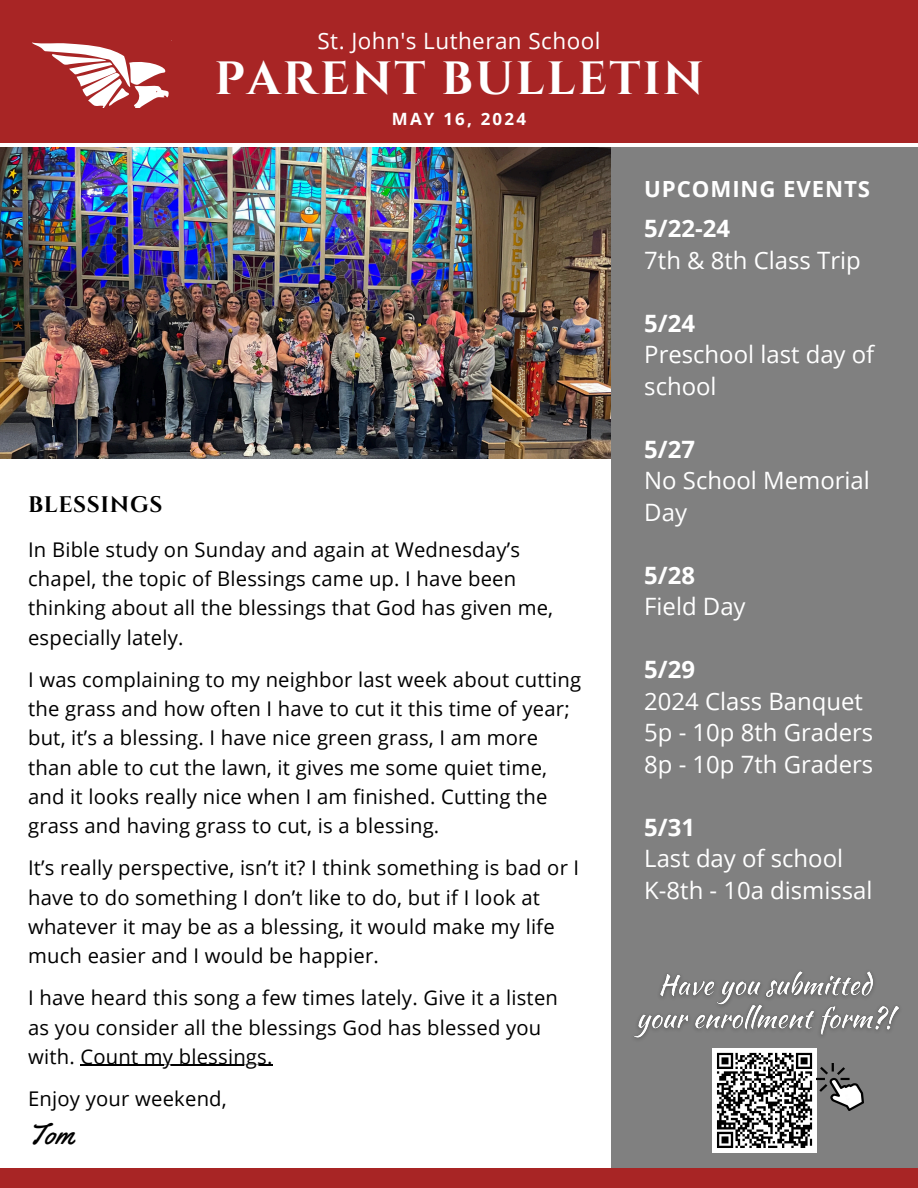
<style>
.page{position:relative;width:918px;height:1188px;background:#fff}
.page>*{position:absolute;margin:0;border:0;box-sizing:border-box;transform-origin:0 0}
.t1{font:700 46.5px "Cinzel";letter-spacing:.05em;color:#fff}
.t2{font:29.25px "Yellowtail";color:#000}
.t3{font:23.85px/31.5px "Open Sans";color:#fff}
.t4{font:22.5px "Open Sans";letter-spacing:.02em;color:#fff}
.t5{font:700 22.5px "Cinzel";letter-spacing:.03em;color:#000}
.t6{font:700 22.2px "Open Sans";letter-spacing:.04em;color:#fff}
.t7{font:20.25px/29.2px "Open Sans";letter-spacing:.01em;color:#000}
.t8{font:700 16.95px "Open Sans";letter-spacing:.13em;color:#fff}
.s1{font-weight:700}
</style>
<div class="page">
<div style="left:0;top:0;width:918px;height:143px;background:#a82525"></div>
<div style="left:0;top:1168px;width:918px;height:20px;background:#a82525"></div>
<div style="left:611px;top:147px;width:307px;height:1020px;background:#808080"></div>
<svg style="left:32px;top:43px;width:137px;height:64px"></svg>
<img style="left:634px;top:971px;width:266px;height:68px">
<svg style="left:712px;top:1048px;width:105px;height:104px;background:#949494"></svg>
<img style="left:817px;top:1063px;width:47px;height:47px">
<img style="left:0;top:147px;width:611px;height:311px">
<hr style="left:80px;top:1065px;width:193px;height:1px;background:#000">
<p class="t4" style="left:318px;top:25px;width:284px">St. John's Lutheran School</p>
<h4 class="t1" style="left:214px;top:48px;width:491px">PARENT BULLETIN</h4>
<h1 class="t8" style="left:392px;top:107px;width:136px">MAY 16, 2024</h1>
<h4 class="t5" style="left:28px;top:490px;width:136px">BLESSINGS</h4>
<h4 class="t7" style="left:28px;top:534px;width:527px">In Bible study on Sunday and again at Wednesday’s chapel, the topic of Blessings came up. I have been thinking about all the blessings that God has given me, especially lately.</h4>
<h4 class="t7" style="left:28px;top:664px;width:555px">I was complaining to my neighbor last week about cutting the grass and how often I have to cut it this time of year; but, it’s a blessing. I have nice green grass, I am more than able to cut the lawn, it gives me some quiet time, and it looks really nice when I am finished. Cutting the grass and having grass to cut, is a blessing.</h4>
<h4 class="t7" style="left:28px;top:853px;width:553px">It’s really perspective, isn’t it? I think something is bad or I have to do something I don’t like to do, but if I look at whatever it may be as a blessing, it would make my life much easier and I would be happier.</h4>
<h4 class="t7" style="left:28px;top:983px;width:531px">I have heard this song a few times lately. Give it a listen as you consider all the blessings God has blessed you with. Count my blessings.</h4>
<p class="t7" style="left:28px;top:1084px;width:200px">Enjoy your weekend,</p>
<p class="t2" style="left:28px;top:1116px;width:47px">Tom</p>
<h3 class="t6" style="left:644px;top:173px;width:227px">UPCOMING EVENTS</h3>
<h5 class="t3" style="left:644px;top:212px;width:218px"><span class="s1">5/22-24<br></span>7th &amp; 8th Class Trip</h5>
<h5 class="t3" style="left:644px;top:307px;width:232px"><span class="s1">5/24<br></span>Preschool last day of school</h5>
<h5 class="t3" style="left:644px;top:433px;width:227px"><span class="s1">5/27<br></span>No School Memorial<br>Day</h5>
<h5 class="t3" style="left:644px;top:559px;width:103px"><span class="s1">5/28<br></span>Field Day</h5>
<h5 class="t3" style="left:644px;top:653px;width:231px"><span class="s1">5/29<br></span>2024 Class Banquet<br>5p - 10p 8th Graders<br>8p - 10p 7th Graders</h5>
<h3 class="t3" style="left:644px;top:811px;width:230px"><span class="s1">5/31<br></span>Last day of school<br>K-8th - 10a dismissal</h3>
</div>
